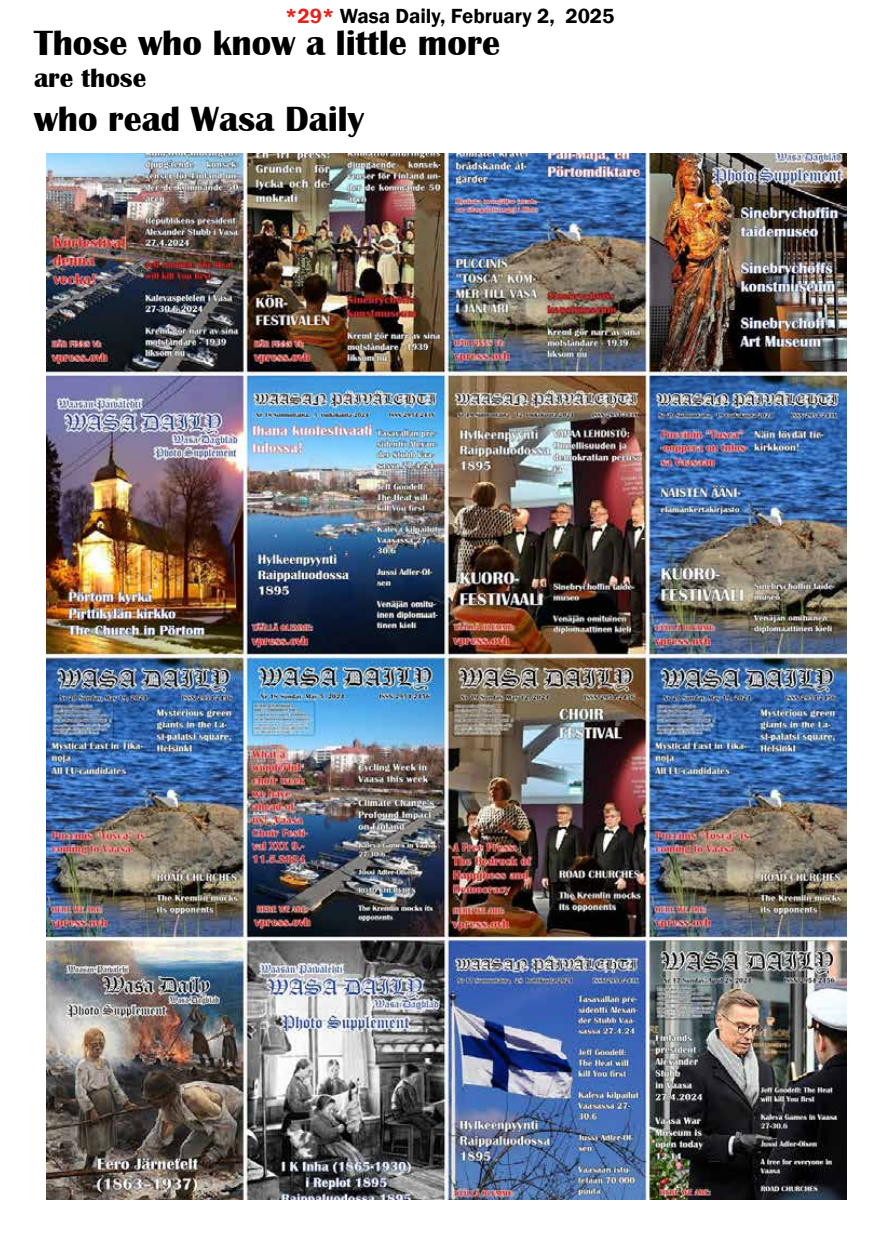
<style>
.page{position:relative;width:893px;height:1234px;background:#fff}
.page>*{position:absolute;margin:0;border:0;box-sizing:border-box;transform-origin:0 0}
.t1{font:700 36px "Britannic";color:#000}
.t2{font:700 27px "Britannic";color:#000}
.t3{font:600 21px "Franklin Gothic";color:#000}
.s1{color:#e5231d}
</style>
<div class="page">
<img style="left:46px;top:154px;width:801px;height:1045px">
<p class="t3" style="left:285px;top:3px;width:331px"><span class="s1">*29*</span> Wasa Daily, February 2, 2025</p>
<p class="t1" style="left:34px;top:23px;width:468px">Those who know a little more</p>
<p class="t2" style="left:34px;top:63px;width:114px">are those</p>
<p class="t1" style="left:34px;top:98px;width:331px">who read Wasa Daily</p>
</div>
